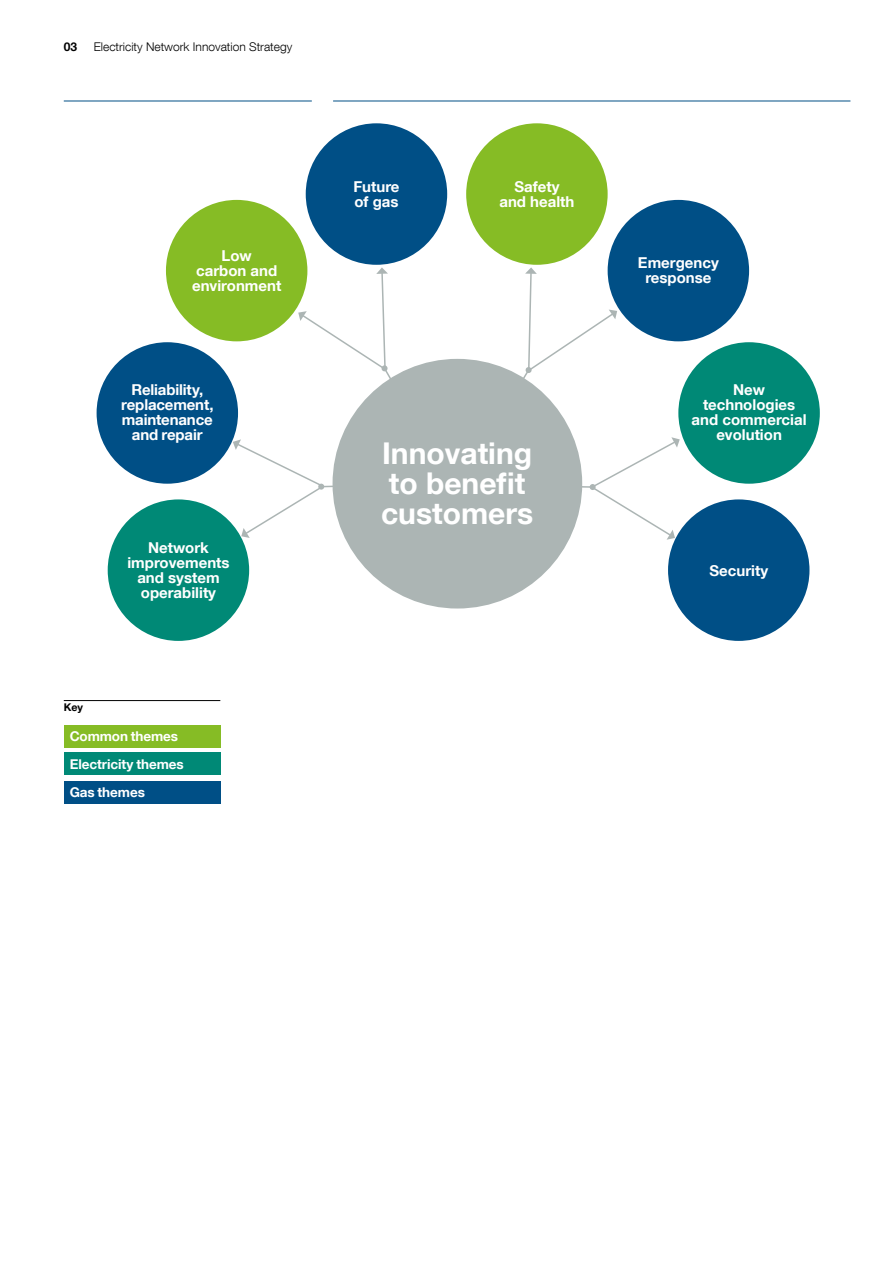
<style>
.page{position:relative;width:893px;height:1263px;background:#fff}
.page>*{position:absolute;margin:0;border:0;box-sizing:border-box;transform-origin:0 0}
.t1{font:700 30px/30px "Helvetica Neue LT Com";color:#fff}
.t2{font:700 15px/15px "Helvetica Neue LT Com";color:#fff;text-align:center}
.t3{font:700 13.5px/28px "Helvetica Neue LT Com";letter-spacing:-.005em;color:#fff}
.t4{font:300 12px "Helvetica Neue LT Com";color:#000}
.t5{font:700 12px "Helvetica Neue LT Com";color:#000}
.t6{font:700 10.65px "Helvetica Neue LT Com";color:#000}
</style>
<div class="page">
<hr style="left:64px;top:101px;width:248px;height:1px;background:#004f86">
<hr style="left:333px;top:101px;width:517px;height:1px;background:#004f86">
<hr style="left:64px;top:700px;width:156px;height:1px;background:#000">
<div style="left:64px;top:725px;width:156px;height:22px;background:#86bc25"></div>
<div style="left:64px;top:753px;width:156px;height:22px;background:#008976"></div>
<div style="left:64px;top:781px;width:156px;height:23px;background:#004f86"></div>
<div style="left:97px;top:342px;width:141px;height:142px;background:#004f86;border-radius:50%"></div>
<div style="left:678px;top:342px;width:142px;height:142px;background:#008976;border-radius:50%"></div>
<div style="left:166px;top:200px;width:141px;height:141px;background:#86bc25;border-radius:50%"></div>
<div style="left:608px;top:200px;width:141px;height:141px;background:#004f86;border-radius:50%"></div>
<div style="left:306px;top:123px;width:141px;height:142px;background:#004f86;border-radius:50%"></div>
<div style="left:466px;top:123px;width:142px;height:142px;background:#86bc25;border-radius:50%"></div>
<div style="left:108px;top:499px;width:141px;height:142px;background:#008976;border-radius:50%"></div>
<div style="left:668px;top:499px;width:141px;height:142px;background:#004f86;border-radius:50%"></div>
<svg style="left:233px;top:267px;width:447px;height:273px"></svg>
<div style="left:333px;top:359px;width:249px;height:249px;background:#acb5b4;border-radius:50%"></div>
<p class="t5" style="left:64px;top:39px;width:15px">03</p>
<p class="t4" style="left:94px;top:39px;width:200px">Electricity Network Innovation Strategy</p>
<p class="t2" style="left:353px;top:179px;width:48px;text-align:left">Future of gas</p>
<p class="t2" style="left:499px;top:179px;width:77px">Safety and health</p>
<p class="t2" style="left:192px;top:248px;width:91px">Low<br>carbon and environment</p>
<p class="t2" style="left:638px;top:255px;width:82px">Emergency response</p>
<p class="t2" style="left:121px;top:382px;width:94px">Reliability, replacement, maintenance and repair</p>
<p class="t2" style="left:692px;top:382px;width:116px">New technologies and commercial evolution</p>
<h1 class="t1" style="left:381px;top:438px;width:154px">Innovating to benefit customers</h1>
<p class="t2" style="left:127px;top:540px;width:104px">Network improvements and system operability</p>
<p class="t6" style="left:64px;top:700px;width:21px">Key</p>
<p class="t3" style="left:70px;top:722px;width:116px">Common themes<br>Electricity themes<br>Gas themes</p>
<p class="t2" style="left:709px;top:562px;width:60px">Security</p>
</div>
